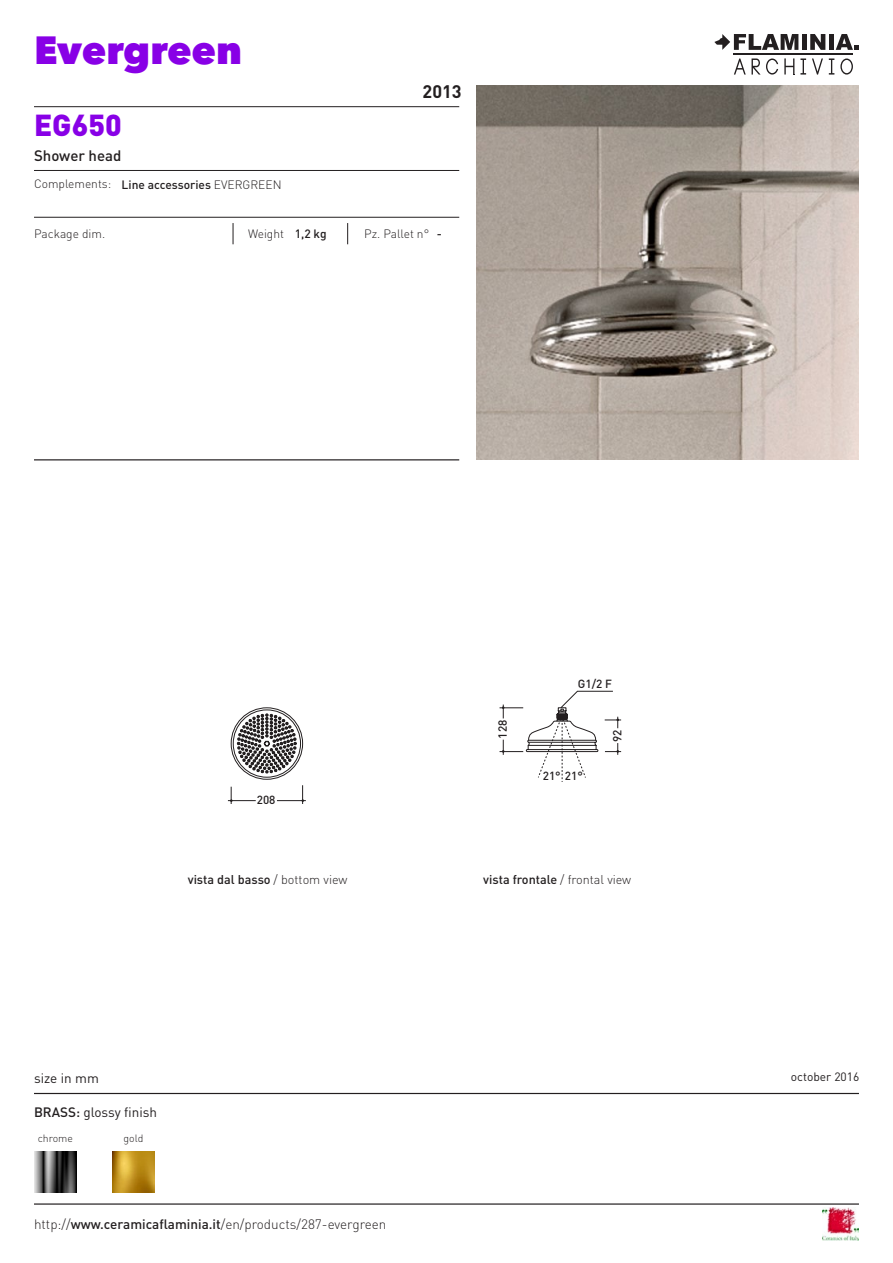
<style>
.page{position:relative;width:893px;height:1263px;background:#fff}
.page>*{position:absolute;margin:0;border:0;box-sizing:border-box;transform-origin:0 0}
.t1{font:800 39px "Avenir Next LT Pro";color:#8800e6}
.t2{font:900 30px "DIN";color:#8800e6}
.t3{font:700 18px "DIN";color:#231f20}
.t4{font:500 15px "DIN";color:#231f20}
.t5{font:300 13.5px "DIN";color:#231f20}
.t6{font:13.5px "DIN";color:#231f20}
.t7{font:500 12.6px "DIN";color:#231f20}
.t8{font:300 12px "DIN";color:#231f20}
.t9{font:12px "DIN";color:#231f20}
.t10{font:500 11.7px "DIN";color:#231f20}
.t11{font:300 10.5px "DIN";color:#231f20}
.s1{font-weight:500}
.s2{font-weight:300}
</style>
<div class="page">
<hr style="left:34px;top:1203px;width:825px;height:2px;background:#231f20">
<img style="left:822px;top:1208px;width:37px;height:32px">
<hr style="left:34px;top:459px;width:425px;height:1px;background:#231f20">
<hr style="left:34px;top:106px;width:425px;height:1px;background:#231f20">
<hr style="left:34px;top:170px;width:425px;height:1px;background:#231f20">
<div style="left:802px;top:34px;width:5px;height:16px;background:#231f20"></div>
<svg style="left:810px;top:34px;width:15px;height:16px"></svg>
<div style="left:829px;top:34px;width:5px;height:16px;background:#231f20"></div>
<hr style="left:734px;top:54px;width:119px;height:1px;background:#231f20">
<svg style="left:800px;top:58px;width:6px;height:17px"></svg>
<svg style="left:829px;top:58px;width:5px;height:17px"></svg>
<svg style="left:784px;top:58px;width:10px;height:17px"></svg>
<svg style="left:812px;top:58px;width:11px;height:17px"></svg>
<svg style="left:714px;top:34px;width:84px;height:16px"></svg>
<svg style="left:836px;top:34px;width:23px;height:16px"></svg>
<svg style="left:840px;top:58px;width:13px;height:17px"></svg>
<svg style="left:734px;top:58px;width:44px;height:17px"></svg>
<img style="left:476px;top:85px;width:383px;height:374px">
<hr style="left:34px;top:1093px;width:825px;height:1px;background:#231f20">
<svg style="left:277px;top:785px;width:29px;height:19px"></svg>
<svg style="left:228px;top:787px;width:28px;height:17px"></svg>
<div style="left:231px;top:707px;width:72px;height:72px;border:1px solid #231f20;border-radius:50%"></div>
<div style="left:233px;top:710px;width:68px;height:67px;border:1px solid #231f20;border-radius:50%"></div>
<svg style="left:237px;top:713px;width:60px;height:61px"></svg>
<svg style="left:499px;top:691px;width:122px;height:91px"></svg>
<svg style="left:233px;top:223px;width:1px;height:21px"></svg>
<svg style="left:347px;top:223px;width:1px;height:21px"></svg>
<hr style="left:34px;top:217px;width:425px;height:1px;background:#231f20">
<img style="left:34px;top:1151px;width:42px;height:42px">
<img style="left:113px;top:1151px;width:41px;height:42px">
<h1 class="t1" style="left:34px;top:26px;width:210px">Evergreen</h1>
<h2 class="t2" style="left:34px;top:105px;width:89px">EG650</h2>
<p class="t4" style="left:34px;top:146px;width:89px">Shower head</p>
<p class="t8" style="left:34px;top:177px;width:233px">Complements: <span class="s1">Line accessories</span> Eve rgreen</p>
<h3 class="t3" style="left:423px;top:79px;width:41px">2013</h3>
<p class="t8" style="left:34px;top:226px;width:73px">Package dim.</p>
<p class="t8" style="left:248px;top:226px;width:80px">Weight <span class="s1">1,2 kg</span></p>
<p class="t8" style="left:364px;top:226px;width:79px">Pz. Pallet n° <span class="s1">-</span></p>
<p class="t10" style="left:257px;top:792px;width:20px">208</p>
<p class="t10" style="left:495px;top:739px;width:20px;rotate:-90deg">128</p>
<p class="t10" style="left:578px;top:677px;width:36px">G1/2 F</p>
<p class="t10" style="left:543px;top:768px;width:42px">21° 21°</p>
<p class="t10" style="left:610px;top:742px;width:14px;rotate:-90deg">92</p>
<p class="t7" style="left:188px;top:872px;width:161px">vista dal basso <span class="s2">/ bottom view</span></p>
<p class="t7" style="left:483px;top:872px;width:149px">vista frontale <span class="s2">/ frontal view</span></p>
<p class="t6" style="left:34px;top:1069px;width:66px">size in mm</p>
<p class="t9" style="left:791px;top:1069px;width:70px">october 2016</p>
<p class="t6" style="left:34px;top:1103px;width:125px"><span class="s1">BRASS:</span> glossy finish</p>
<p class="t11" style="left:38px;top:1132px;width:37px">chrome</p>
<p class="t11" style="left:124px;top:1132px;width:21px">gold</p>
<p class="t5" style="left:34px;top:1216px;width:354px">http://<span class="s1">www.ceramicaflaminia.it</span>/en/products/287-evergreen</p>
</div>
